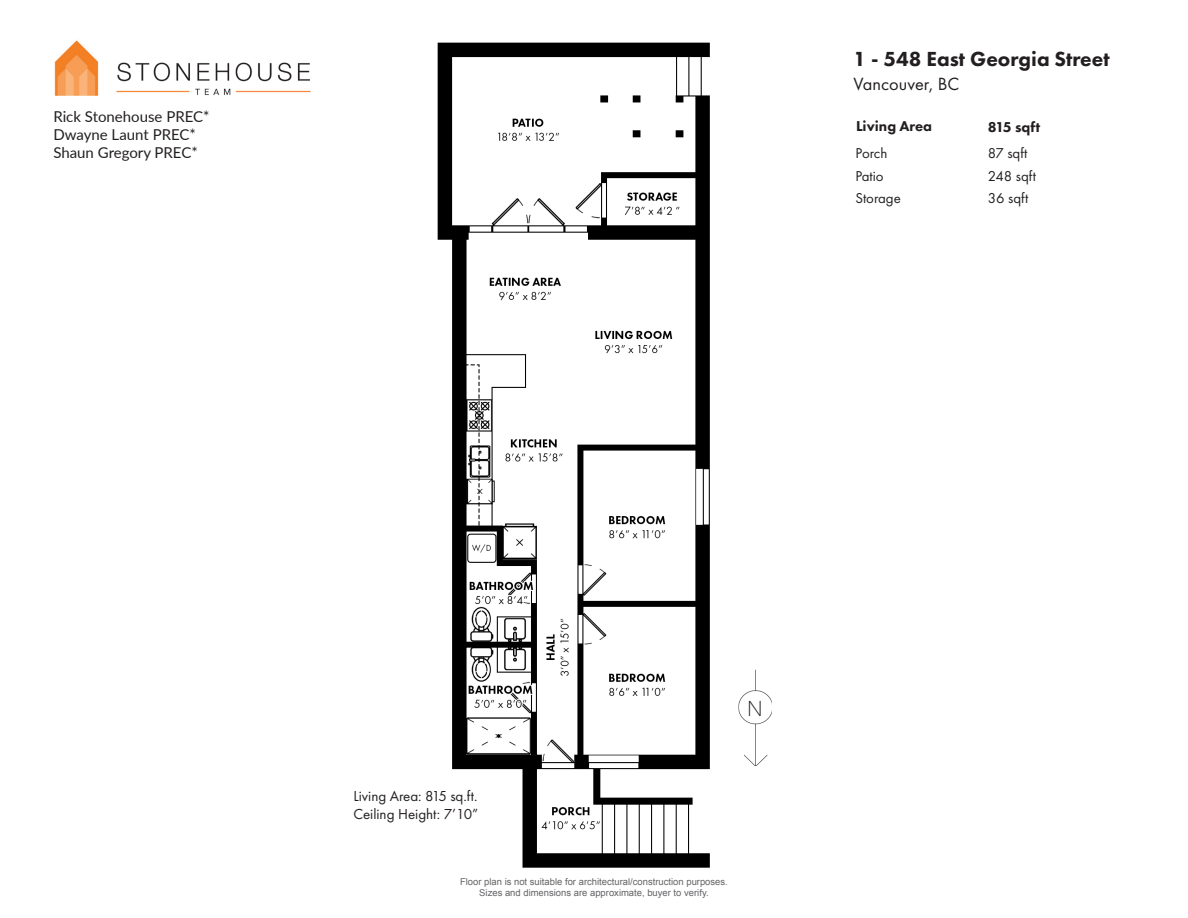
<style>
.page{position:relative;width:1188px;height:918px;background:#fff}
.page>*{position:absolute;margin:0;border:0;box-sizing:border-box;transform-origin:0 0}
.t1{font:800 21.15px "Futura PT";color:#231f20}
.t2{font:100 21px "Helvetica Neue";color:#231f20}
.t3{font:18.3px "Futura PT";color:#231f20}
.t4{font:15px "Lato";color:#231f20}
.t5{font:15px "Futura PT";color:#231f20}
.t6{font:14.85px "Futura PT";color:#231f20}
.t7{font:800 14.85px "Futura PT";color:#231f20}
.t8{font:9.45px "Arial";color:#636366}
</style>
<div class="page">
<img style="left:437px;top:42px;width:319px;height:826px">
<img style="left:54px;top:40px;width:45px;height:56px">
<img style="left:116px;top:62px;width:195px;height:34px">
<img style="left:738px;top:670px;width:34px;height:96px">
<p class="t4" style="left:53px;top:106px;width:158px">Rick Stonehouse PREC*</p>
<p class="t4" style="left:53px;top:124px;width:144px">Dwayne Launt PREC*</p>
<p class="t4" style="left:53px;top:142px;width:146px">Shaun Gregory PREC*</p>
<p class="t1" style="left:854px;top:45px;width:258px">1 - 548 East Georgia Street</p>
<p class="t3" style="left:854px;top:73px;width:107px">Vancouver, BC</p>
<p class="t7" style="left:856px;top:116px;width:78px">Living Area</p>
<p class="t7" style="left:988px;top:117px;width:54px">815 sqft</p>
<p class="t6" style="left:855px;top:144px;width:33px">Porch</p>
<p class="t6" style="left:988px;top:144px;width:41px">87 sqft</p>
<p class="t6" style="left:855px;top:167px;width:30px">Patio</p>
<p class="t6" style="left:988px;top:167px;width:50px">248 sqft</p>
<p class="t6" style="left:855px;top:190px;width:47px">Storage</p>
<p class="t6" style="left:988px;top:190px;width:42px">36 sqft</p>
<p class="t2" style="left:748px;top:693px;width:16px">N</p>
<p class="t5" style="left:353px;top:787px;width:126px">Living Area: 815 sq.ft.</p>
<p class="t5" style="left:353px;top:805px;width:127px">Ceiling Height: 7’10”</p>
<p class="t8" style="left:460px;top:875px;width:269px">Floor plan is not suitable for architectural/construction purposes.</p>
<p class="t8" style="left:479px;top:887px;width:231px">Sizes and dimensions are approximate, buyer to verify.</p>
</div>
